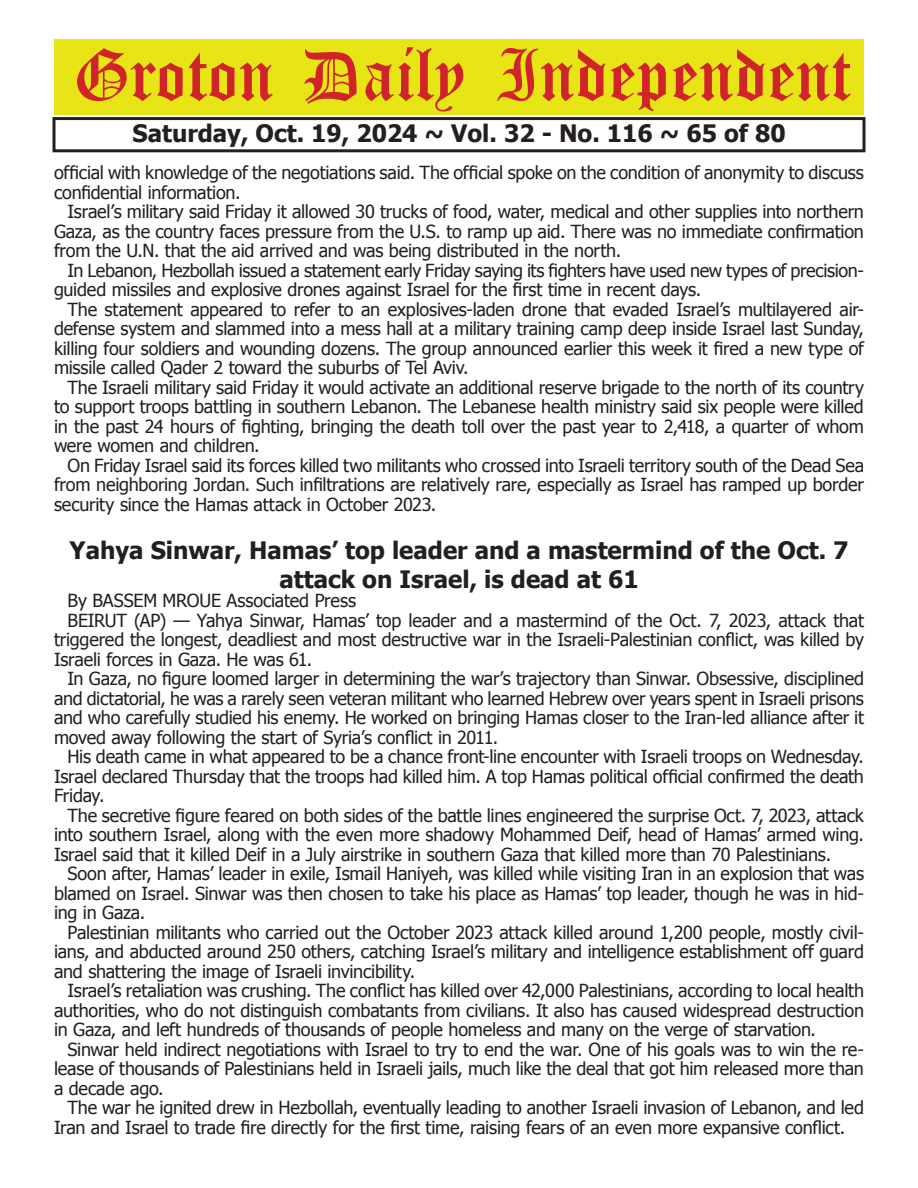
<style>
.page{position:relative;width:918px;height:1188px;background:#fff}
.page>*{position:absolute;margin:0;border:0;box-sizing:border-box;transform-origin:0 0}
.t1{font:54px "Old English Five";color:#d1232a}
.t2{font:700 24px/28.8px "Tahoma";color:#231f20;text-align:center}
.t3{font:18px/19.5px "Tahoma";letter-spacing:-.015em;color:#231f20;text-align:justify}
</style>
<div class="page">
<div style="left:52px;top:117px;width:814px;height:35px;border:3px solid #231f20"></div>
<div style="left:54px;top:40px;width:810px;height:75px;background:#e7e515"></div>
<h1 class="t1" style="left:73px;top:50px;width:779px">Groton Daily Independent</h1>
<h2 class="t2" style="left:132px;top:117px;width:655px">Saturday, Oct. 19, 2024 ~ Vol. 32 - No. 116 ~ 65 of 80</h2>
<p class="t3" style="left:54px;top:162px;width:811px">official with knowledge of the negotiations said. The official spoke on the condition of anonymity to discuss confidential information.</p>
<p class="t3" style="left:54px;top:201px;width:812px;text-indent:14px">Israel’s military said Friday it allowed 30 trucks of food, water, medical and other supplies into northern Gaza, as the country faces pressure from the U.S. to ramp up aid. There was no immediate confirmation from the U.N. that the aid arrived and was being distributed in the north.</p>
<p class="t3" style="left:54px;top:260px;width:812px;text-indent:14px">In Lebanon, Hezbollah issued a statement early Friday saying its fighters have used new types of precision&shy;guided missiles and explosive drones against Israel for the first time in recent days.</p>
<p class="t3" style="left:54px;top:299px;width:812px;text-indent:14px">The statement appeared to refer to an explosives-laden drone that evaded Israel’s multilayered air&shy;defense system and slammed into a mess hall at a military training camp deep inside Israel last Sunday, killing four soldiers and wounding dozens. The group announced earlier this week it fired a new type of missile called Qader 2 toward the suburbs of Tel Aviv.</p>
<p class="t3" style="left:54px;top:377px;width:812px;text-indent:14px">The Israeli military said Friday it would activate an additional reserve brigade to the north of its country to support troops battling in southern Lebanon. The Lebanese health ministry said six people were killed in the past 24 hours of fighting, bringing the death toll over the past year to 2,418, a quarter of whom were women and children.</p>
<p class="t3" style="left:54px;top:455px;width:812px;text-indent:14px">On Friday Israel said its forces killed two militants who crossed into Israeli territory south of the Dead Sea from neighboring Jordan. Such infiltrations are relatively rare, especially as Israel has ramped up border security since the Hamas attack in October 2023.</p>
<h2 class="t2" style="left:70px;top:535px;width:780px">Yahya Sinwar, Hamas’ top leader and a mastermind of the Oct. 7 attack on Israel, is dead at 61</h2>
<p class="t3" style="left:68px;top:590px;width:290px">By BASSEM MROUE Associated Press</p>
<p class="t3" style="left:68px;top:610px;width:798px">BEIRUT (AP) — Yahya Sinwar, Hamas’ top leader and a mastermind of the Oct. 7, 2023, attack that</p>
<p class="t3" style="left:54px;top:629px;width:811px">triggered the longest, deadliest and most destructive war in the Israeli-Palestinian conflict, was killed by</p>
<p class="t3" style="left:54px;top:649px;width:260px">Israeli forces in Gaza. He was 61.</p>
<p class="t3" style="left:68px;top:668px;width:798px">In Gaza, no figure loomed larger in determining the war’s trajectory than Sinwar. Obsessive, disciplined</p>
<p class="t3" style="left:54px;top:688px;width:811px">and dictatorial, he was a rarely seen veteran militant who learned Hebrew over years spent in Israeli prisons</p>
<p class="t3" style="left:54px;top:707px;width:812px">and who carefully studied his enemy. He worked on bringing Hamas closer to the Iran-led alliance after it</p>
<p class="t3" style="left:54px;top:727px;width:446px">moved away following the start of Syria’s conflict in 2011.</p>
<p class="t3" style="left:68px;top:746px;width:798px">His death came in what appeared to be a chance front-line encounter with Israeli troops on Wednesday.</p>
<p class="t3" style="left:54px;top:766px;width:812px">Israel declared Thursday that the troops had killed him. A top Hamas political official confirmed the death</p>
<p class="t3" style="left:54px;top:785px;width:52px">Friday.</p>
<p class="t3" style="left:68px;top:805px;width:798px">The secretive figure feared on both sides of the battle lines engineered the surprise Oct. 7, 2023, attack</p>
<p class="t3" style="left:54px;top:824px;width:812px">into southern Israel, along with the even more shadowy Mohammed Deif, head of Hamas’ armed wing.</p>
<p class="t3" style="left:54px;top:844px;width:779px">Israel said that it killed Deif in a July airstrike in southern Gaza that killed more than 70 Palestinians.</p>
<p class="t3" style="left:68px;top:863px;width:798px">Soon after, Hamas’ leader in exile, Ismail Haniyeh, was killed while visiting Iran in an explosion that was</p>
<p class="t3" style="left:54px;top:883px;width:812px">blamed on Israel. Sinwar was then chosen to take his place as Hamas’ top leader, though he was in hid-</p>
<p class="t3" style="left:54px;top:902px;width:93px">ing in Gaza.</p>
<p class="t3" style="left:68px;top:922px;width:798px">Palestinian militants who carried out the October 2023 attack killed around 1,200 people, mostly civil-</p>
<p class="t3" style="left:54px;top:941px;width:812px">ians, and abducted around 250 others, catching Israel’s military and intelligence establishment off guard</p>
<p class="t3" style="left:54px;top:961px;width:363px">and shattering the image of Israeli invincibility.</p>
<p class="t3" style="left:68px;top:980px;width:798px">Israel’s retaliation was crushing. The conflict has killed over 42,000 Palestinians, according to local health</p>
<p class="t3" style="left:54px;top:1000px;width:812px">authorities, who do not distinguish combatants from civilians. It also has caused widespread destruction</p>
<p class="t3" style="left:54px;top:1019px;width:764px">in Gaza, and left hundreds of thousands of people homeless and many on the verge of starvation.</p>
<p class="t3" style="left:68px;top:1039px;width:798px">Sinwar held indirect negotiations with Israel to try to end the war. One of his goals was to win the re-</p>
<p class="t3" style="left:54px;top:1058px;width:811px">lease of thousands of Palestinians held in Israeli jails, much like the deal that got him released more than</p>
<p class="t3" style="left:54px;top:1078px;width:111px">a decade ago.</p>
<p class="t3" style="left:68px;top:1097px;width:798px">The war he ignited drew in Hezbollah, eventually leading to another Israeli invasion of Lebanon, and led</p>
<p class="t3" style="left:54px;top:1117px;width:793px">Iran and Israel to trade fire directly for the first time, raising fears of an even more expansive conflict.</p>
</div>
